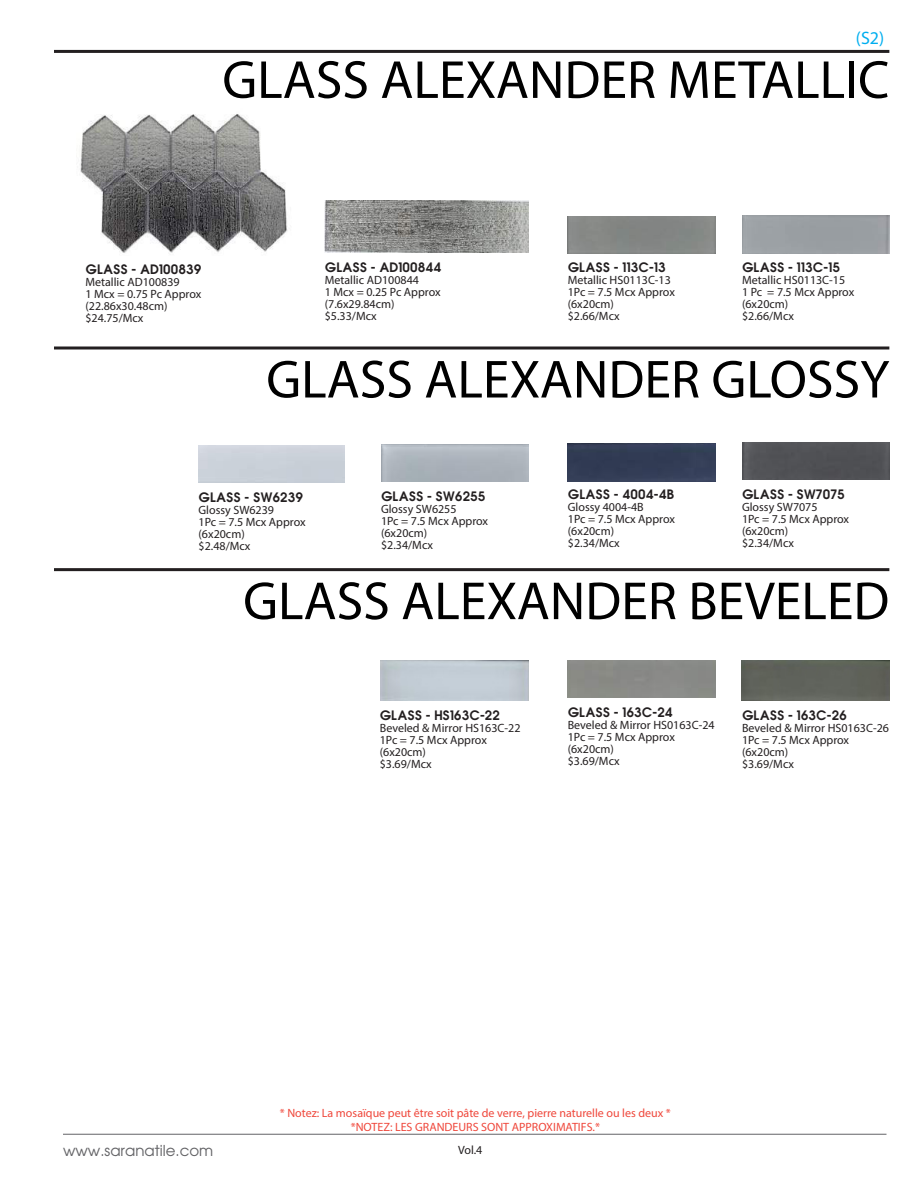
<style>
.page{position:relative;width:918px;height:1188px;background:#fff}
.page>*{position:absolute;margin:0;border:0;box-sizing:border-box;transform-origin:0 0}
.t1{font:54px "Myriad Pro";color:#000}
.t2{font:18px "Myriad Pro";color:#00aeef}
.t3{font:15px "Avant Garde";color:#636366}
.t4{font:12px "Myriad Pro";color:#231f20}
.t5{font:700 12px "Avant Garde";color:#231f20}
.t6{font:12px "Myriad Pro";color:#ef473b}
</style>
<div class="page">
<hr style="left:63px;top:1134px;width:823px;height:1px;background:#636366">
<svg style="left:54px;top:346px;width:835px;height:4px;background:#595657"></svg>
<hr style="left:54px;top:50px;width:835px;height:3px;background:#231f20">
<hr style="left:54px;top:568px;width:835px;height:3px;background:#231f20">
<div style="left:742px;top:216px;width:147px;height:37px;background:#9a9fa3"></div>
<div style="left:742px;top:443px;width:147px;height:36px;background:#515256"></div>
<div style="left:568px;top:444px;width:148px;height:37px;background:#333d56"></div>
<div style="left:741px;top:661px;width:148px;height:39px;background:#5f625b"></div>
<img style="left:381px;top:444px;width:147px;height:37px">
<img style="left:325px;top:200px;width:204px;height:53px">
<img style="left:80px;top:114px;width:208px;height:139px">
<p class="t2" style="left:856px;top:26px;width:30px">(S2)</p>
<p class="t1" style="left:222px;top:47px;width:669px">GLASS ALEXANDER METALLIC</p>
<p class="t5" style="left:86px;top:260px;width:118px">GLASS - AD100839</p>
<p class="t4" style="left:86px;top:274px;width:96px">Metallic AD100839</p>
<p class="t4" style="left:86px;top:286px;width:117px">1 Mcx = 0.75 Pc Approx</p>
<p class="t4" style="left:86px;top:298px;width:83px">(22.86x30.48cm)</p>
<p class="t4" style="left:86px;top:310px;width:60px">$24.75/Mcx</p>
<p class="t5" style="left:325px;top:259px;width:118px">GLASS - AD100844</p>
<p class="t4" style="left:325px;top:273px;width:96px">Metallic AD100844</p>
<p class="t4" style="left:325px;top:285px;width:117px">1 Mcx = 0.25 Pc Approx</p>
<p class="t4" style="left:325px;top:297px;width:71px">(7.6x29.84cm)</p>
<p class="t4" style="left:325px;top:309px;width:53px">$5.33/Mcx</p>
<p class="t5" style="left:568px;top:259px;width:100px">GLASS - 113C-13</p>
<p class="t4" style="left:568px;top:273px;width:105px">Metallic HS0113C-13</p>
<p class="t4" style="left:568px;top:285px;width:109px">1Pc = 7.5 Mcx Approx</p>
<p class="t4" style="left:568px;top:297px;width:48px">(6x20cm)</p>
<p class="t4" style="left:568px;top:309px;width:53px">$2.66/Mcx</p>
<p class="t5" style="left:742px;top:259px;width:100px">GLASS - 113C-15</p>
<p class="t4" style="left:742px;top:273px;width:105px">Metallic HS0113C-15</p>
<p class="t4" style="left:742px;top:285px;width:114px">1 Pc = 7.5 Mcx Approx</p>
<p class="t4" style="left:742px;top:297px;width:48px">(6x20cm)</p>
<p class="t4" style="left:742px;top:309px;width:53px">$2.66/Mcx</p>
<p class="t1" style="left:266px;top:346px;width:625px">GLASS ALEXANDER GLOSSY</p>
<p class="t5" style="left:199px;top:489px;width:106px">GLASS - SW6239</p>
<p class="t4" style="left:199px;top:502px;width:77px">Glossy SW6239</p>
<p class="t4" style="left:199px;top:514px;width:109px">1Pc = 7.5 Mcx Approx</p>
<p class="t4" style="left:199px;top:526px;width:48px">(6x20cm)</p>
<p class="t4" style="left:199px;top:538px;width:53px">$2.48/Mcx</p>
<p class="t5" style="left:381px;top:488px;width:106px">GLASS - SW6255</p>
<p class="t4" style="left:381px;top:501px;width:77px">Glossy SW6255</p>
<p class="t4" style="left:381px;top:513px;width:109px">1Pc = 7.5 Mcx Approx</p>
<p class="t4" style="left:381px;top:525px;width:48px">(6x20cm)</p>
<p class="t4" style="left:381px;top:537px;width:53px">$2.34/Mcx</p>
<p class="t5" style="left:568px;top:486px;width:108px">GLASS - 4004-4B</p>
<p class="t4" style="left:568px;top:500px;width:77px">Glossy 4004-4B</p>
<p class="t4" style="left:568px;top:512px;width:109px">1Pc = 7.5 Mcx Approx</p>
<p class="t4" style="left:568px;top:524px;width:48px">(6x20cm)</p>
<p class="t4" style="left:568px;top:536px;width:53px">$2.34/Mcx</p>
<p class="t5" style="left:742px;top:486px;width:104px">GLASS - SW7075</p>
<p class="t4" style="left:742px;top:499px;width:77px">Glossy SW7075</p>
<p class="t4" style="left:742px;top:511px;width:109px">1Pc = 7.5 Mcx Approx</p>
<p class="t4" style="left:742px;top:523px;width:48px">(6x20cm)</p>
<p class="t4" style="left:742px;top:535px;width:53px">$2.34/Mcx</p>
<p class="t1" style="left:243px;top:568px;width:648px">GLASS ALEXANDER BEVELED</p>
<p class="t5" style="left:380px;top:707px;width:122px">GLASS - HS163C-22</p>
<p class="t4" style="left:380px;top:720px;width:142px">Beveled &amp; Mirror HS163C-22</p>
<p class="t4" style="left:380px;top:732px;width:109px">1Pc = 7.5 Mcx Approx</p>
<p class="t4" style="left:380px;top:744px;width:48px">(6x20cm)</p>
<p class="t4" style="left:380px;top:756px;width:53px">$3.69/Mcx</p>
<p class="t5" style="left:568px;top:704px;width:107px">GLASS - 163C-24</p>
<p class="t4" style="left:568px;top:717px;width:148px">Beveled &amp; Mirror HS0163C-24</p>
<p class="t4" style="left:568px;top:729px;width:109px">1Pc = 7.5 Mcx Approx</p>
<p class="t4" style="left:568px;top:741px;width:48px">(6x20cm)</p>
<p class="t4" style="left:568px;top:753px;width:53px">$3.69/Mcx</p>
<p class="t5" style="left:742px;top:707px;width:107px">GLASS - 163C-26</p>
<p class="t4" style="left:742px;top:720px;width:148px">Beveled &amp; Mirror HS0163C-26</p>
<p class="t4" style="left:742px;top:732px;width:109px">1Pc = 7.5 Mcx Approx</p>
<p class="t4" style="left:742px;top:744px;width:48px">(6x20cm)</p>
<p class="t4" style="left:742px;top:756px;width:53px">$3.69/Mcx</p>
<p class="t3" style="left:63px;top:1141px;width:152px">www.saranatile.com</p>
<p class="t6" style="left:280px;top:1105px;width:392px">* Notez: La mosaïque peut être soit pâte de verre, pierre naturelle ou les deux *</p>
<p class="t6" style="left:351px;top:1120px;width:251px">*NOTEZ: LES GRANDEURS SONT APPROXIMATIFS.*</p>
<p class="t4" style="left:458px;top:1143px;width:26px">Vol.4</p>
</div>
